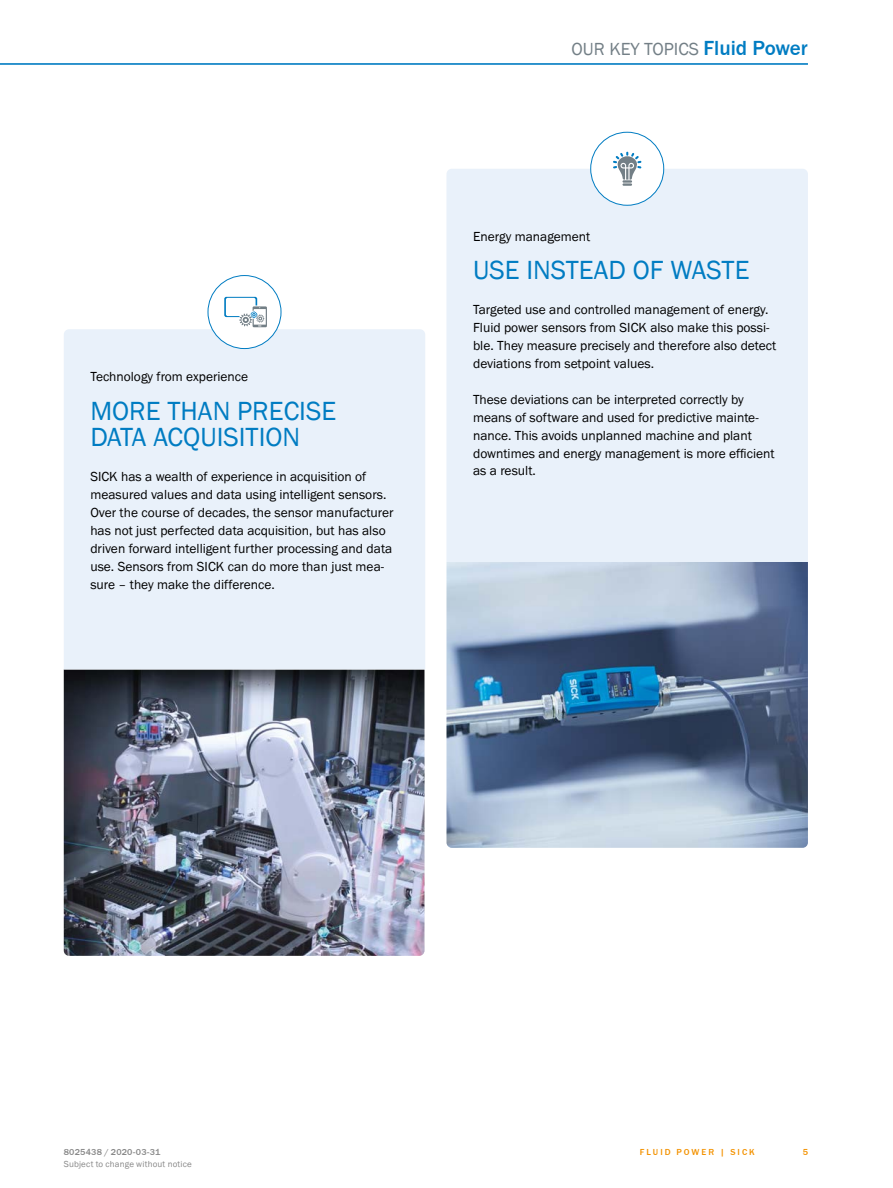
<style>
.page{position:relative;width:893px;height:1188px;background:#fff}
.page>*{position:absolute;margin:0;border:0;box-sizing:border-box;transform-origin:0 0}
.t1{font:27px/25.5px "SICK Franklin";color:#007cc2}
.t2{font:18px "SICK Franklin";color:#737f86}
.t3{font:13.5px/17.9px "SICK Franklin";color:#000}
.t4{font:9px "SICK Franklin";letter-spacing:.02em;color:#878787}
.t5{font:500 9px "SICK Franklin";letter-spacing:.02em;color:#878787}
.t6{font:500 9px "SICK Franklin";letter-spacing:.225em;color:#f39200}
.s1{font-weight:500;font-size:21px;color:#007cc2}
</style>
<div class="page">
<hr style="left:0;top:63px;width:808px;height:2px;background:#007cc2">
<img style="left:64px;top:670px;width:360px;height:286px">
<img style="left:446px;top:562px;width:362px;height:286px">
<div style="left:64px;top:329px;width:361px;height:340px;background:#e9f1fa"></div>
<div style="left:446px;top:169px;width:362px;height:393px;background:#e9f1fa"></div>
<div style="left:208px;top:276px;width:73px;height:73px;background:#fff;border-radius:50%"></div>
<div style="left:208px;top:275px;width:73px;height:74px;border:1px solid #007cc2;border-radius:50%"></div>
<svg style="left:224px;top:297px;width:43px;height:30px"></svg>
<div style="left:591px;top:132px;width:73px;height:73px;background:#fff;border-radius:50%"></div>
<div style="left:590px;top:132px;width:74px;height:74px;border:1px solid #007cc2;border-radius:50%"></div>
<svg style="left:613px;top:152px;width:28px;height:34px"></svg>
<p class="t3" style="left:90px;top:368px;width:159px">Technology from experience</p>
<h1 class="t1" style="left:90px;top:399px;width:247px">MORE THAN PRECISE<br>DATA ACQUISITION</h1>
<p class="t3" style="left:90px;top:468px;width:305px">SICK has a wealth of experience in acquisition of measured values and data using intelligent sensors.<br>Over the course of decades, the sensor manufacturer has not just perfected data acquisition, but has also driven forward intelligent further processing and data use. Sensors from SICK can do more than just mea&shy;sure – they make the difference.</p>
<h2 class="t2" style="left:572px;top:38px;width:238px">OUR KEY TOPICS <span class="s1">Fluid Power</span></h2>
<p class="t3" style="left:473px;top:228px;width:119px">Energy management</p>
<h1 class="t1" style="left:473px;top:257px;width:278px">USE INSTEAD OF WASTE</h1>
<p class="t3" style="left:473px;top:301px;width:305px">Targeted use and controlled management of energy.<br>Fluid power sensors from SICK also make this possi&shy;ble. They measure precisely and therefore also detect deviations from setpoint values.</p>
<p class="t3" style="left:473px;top:391px;width:303px">These deviations can be interpreted correctly by means of software and used for predictive mainte&shy;nance. This avoids unplanned machine and plant downtimes and energy management is more efficient as a result.</p>
<p class="t5" style="left:64px;top:1146px;width:98px">8025438 / 2020-03-31</p>
<p class="t6" style="left:640px;top:1146px;width:116px">FLUID POWER | SICK</p>
<p class="t4" style="left:64px;top:1159px;width:130px">Subject to change without notice</p>
<p class="t6" style="left:803px;top:1146px;width:7px">5</p>
</div>
